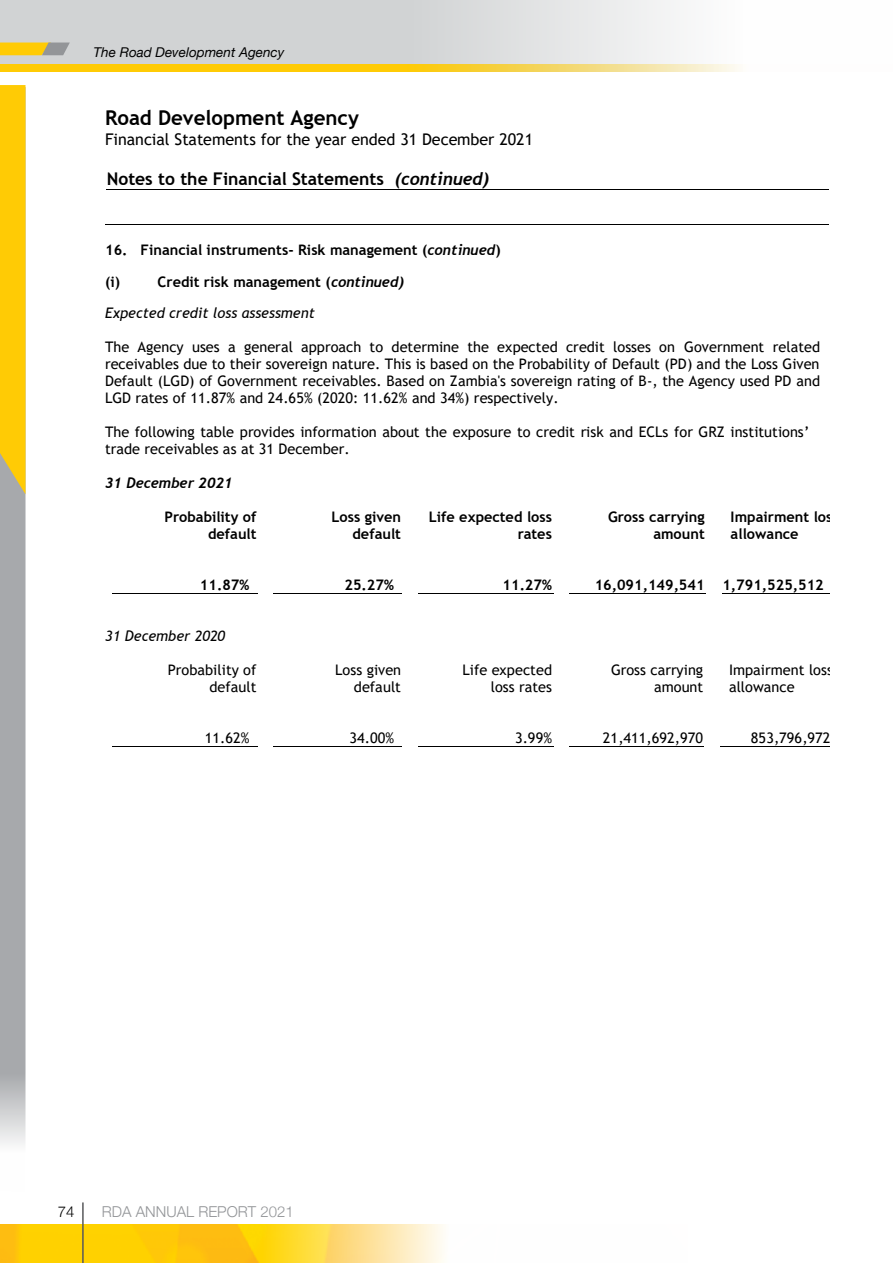
<style>
.page{position:relative;width:893px;height:1263px;background:#fff}
.page>*{position:absolute;margin:0;border:0;box-sizing:border-box;transform-origin:0 0}
.t1{font:700 20.55px "Trebuchet MS";color:#000}
.t2{font:700 17.55px "Trebuchet MS";color:#000}
.t3{font:16.05px "Trebuchet MS";letter-spacing:-.005em;color:#000}
.t4{font:300 15px "Helvetica Neue";color:#939598}
.t5{font:300 15px "Helvetica Neue";color:#000}
.t6{font:14.55px/17px "Trebuchet MS";color:#000;text-align:right}
.t7{font:700 14.55px/17px "Trebuchet MS";color:#000;text-align:right}
.t8{font:italic 14.55px/31.7px "Trebuchet MS";color:#000}
.t9{font:italic 700 14.55px "Trebuchet";color:#000}
.t10{font:italic 13.5px "Helvetica Neue";color:#000}
.s1{font-family:"Trebuchet";font-style:italic}
.s2{font-weight:700;font-style:normal}
.s3{font-family:"Trebuchet";font-weight:700}
</style>
<div class="page">
<div style="left:0;top:0;width:892px;height:72px;background:linear-gradient(to right,#c4c6c7,#fefefe)"></div>
<svg style="left:0;top:85px;width:26px;height:1060px"></svg>
<img style="left:0;top:1225px;width:444px;height:38px">
<hr style="left:82px;top:1202px;width:2px;height:61px;background:#58595b">
<svg style="left:0;top:43px;width:70px;height:12px"></svg>
<svg style="left:0;top:64px;width:892px;height:8px"></svg>
<hr style="left:106px;top:189px;width:473px;height:1px;background:#000">
<hr style="left:579px;top:189px;width:72px;height:1px;background:#000">
<hr style="left:652px;top:189px;width:99px;height:1px;background:#000">
<hr style="left:751px;top:189px;width:78px;height:1px;background:#000">
<hr style="left:105px;top:224px;width:474px;height:1px;background:#000">
<hr style="left:578px;top:224px;width:73px;height:1px;background:#000">
<hr style="left:651px;top:224px;width:100px;height:1px;background:#000">
<hr style="left:750px;top:224px;width:79px;height:1px;background:#000">
<hr style="left:112px;top:593px;width:145px;height:1px;background:#000">
<hr style="left:274px;top:593px;width:128px;height:1px;background:#000">
<hr style="left:418px;top:593px;width:135px;height:1px;background:#000">
<hr style="left:569px;top:593px;width:137px;height:1px;background:#000">
<hr style="left:722px;top:593px;width:107px;height:1px;background:#000">
<hr style="left:112px;top:746px;width:145px;height:1px;background:#000">
<hr style="left:274px;top:746px;width:128px;height:1px;background:#000">
<hr style="left:418px;top:746px;width:135px;height:1px;background:#000">
<hr style="left:569px;top:746px;width:135px;height:1px;background:#000">
<hr style="left:720px;top:746px;width:109px;height:1px;background:#000">
<p class="t10" style="left:94px;top:42px;width:192px">The Road Development Agency</p>
<h1 class="t1" style="left:105px;top:105px;width:255px">Road Development Agency</h1>
<p class="t3" style="left:105px;top:129px;width:430px">Financial Statements for the year ended 31 December 2021</p>
<p class="t2" style="left:107px;top:168px;width:384px">Notes to the Financial Statements <span class="s1">(continued)</span></p>
<p class="t7" style="left:105px;top:234px;width:397px;line-height:31.5px;text-align:left">16. Financial instruments- Risk management (<span class="s1">continued</span>) (i)</p>
<p class="t8" style="left:105px;top:266px;width:300px;text-indent:53px"><span class="s2">Credit risk management (</span><span class="s3">continued)<br></span>Expected credit loss assessment</p>
<p class="t6" style="left:105px;top:338px;width:717px;text-align:justify">The Agency uses a general approach to determine the expected credit losses on Government related receivables due to their sovereign nature. This is based on the Probability of Default (PD) and the Loss Given Default (LGD) of Government receivables. Based on Zambia's sovereign rating of B-, the Agency used PD and LGD rates of 11.87% and 24.65% (2020: 11.62% and 34%) respectively.</p>
<p class="t6" style="left:105px;top:423px;width:706px;text-align:left">The following table provides information about the exposure to credit risk and ECLs for GRZ institutions’ trade receivables as at 31 December.</p>
<p class="t9" style="left:105px;top:473px;width:129px">31 December 2021</p>
<p class="t7" style="left:164px;top:508px;width:94px">Probability of default</p>
<p class="t7" style="left:332px;top:508px;width:71px">Loss given default</p>
<p class="t7" style="left:429px;top:508px;width:125px">Life expected loss rates</p>
<p class="t7" style="left:608px;top:508px;width:98px">Gross carrying amount</p>
<p class="t7" style="left:731px;top:508px;width:110px;text-align:left">Impairment loss allowance</p>
<p class="t7" style="left:200px;top:576px;width:51px">11.87%</p>
<p class="t7" style="left:344px;top:576px;width:51px">25.27%</p>
<p class="t7" style="left:503px;top:576px;width:51px">11.27%</p>
<p class="t7" style="left:595px;top:576px;width:231px">16,091,149,541 1,791,525,512</p>
<p class="t8" style="left:105px;top:620px;width:122px">31 December 2020</p>
<p class="t6" style="left:168px;top:661px;width:90px">Probability of default</p>
<p class="t6" style="left:335px;top:661px;width:68px">Loss given default</p>
<p class="t6" style="left:462px;top:661px;width:91px">Life expected loss rates</p>
<p class="t6" style="left:611px;top:661px;width:94px">Gross carrying amount</p>
<p class="t6" style="left:729px;top:661px;width:105px;text-align:left">Impairment loss allowance</p>
<p class="t6" style="left:205px;top:729px;width:46px">11.62%</p>
<p class="t6" style="left:349px;top:729px;width:46px">34.00%</p>
<p class="t6" style="left:515px;top:729px;width:39px">3.99%</p>
<p class="t6" style="left:603px;top:729px;width:102px">21,411,692,970</p>
<p class="t6" style="left:751px;top:729px;width:81px">853,796,972</p>
<p class="t5" style="left:58px;top:1199px;width:18px">74</p>
<p class="t4" style="left:102px;top:1199px;width:193px">RDA ANNUAL REPORT 2021</p>
</div>
